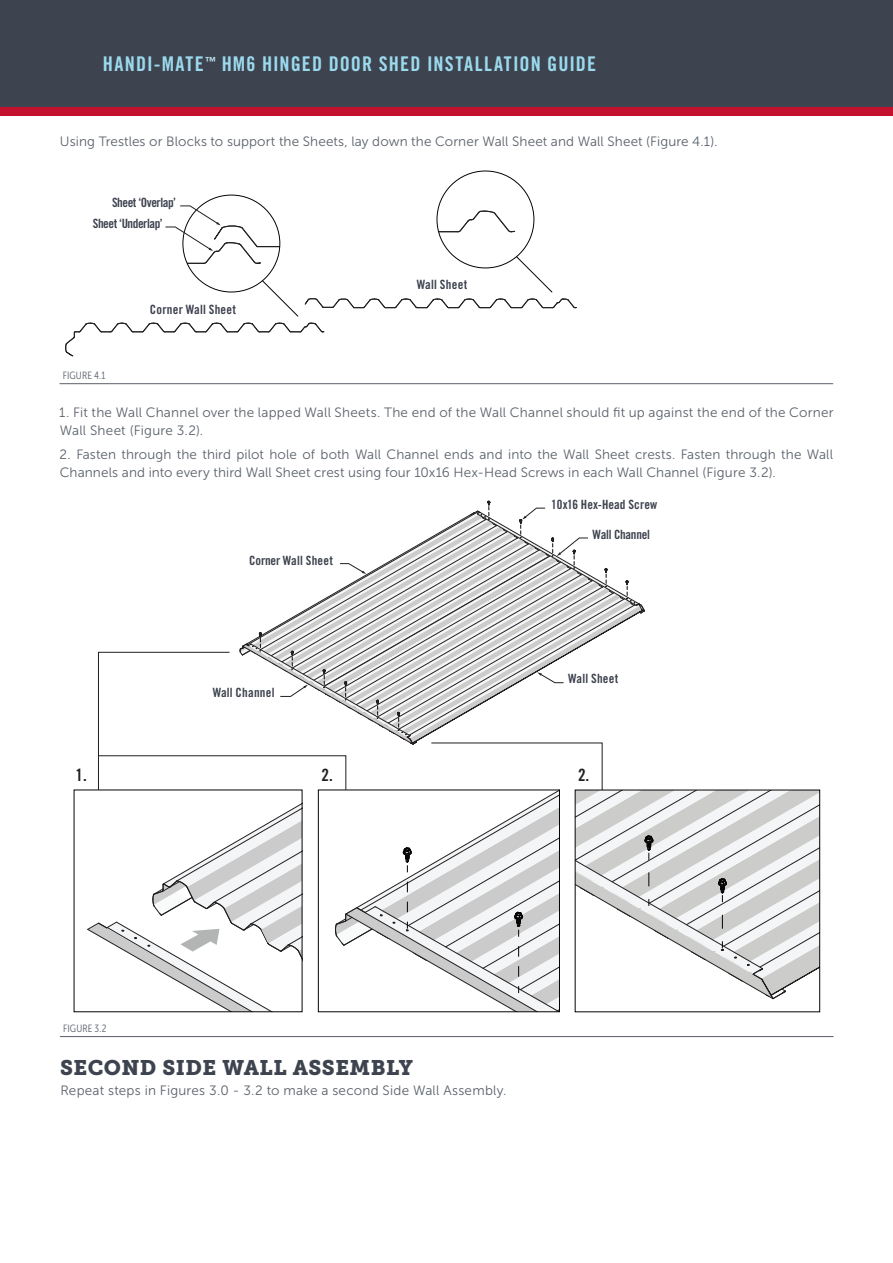
<style>
.page{position:relative;width:893px;height:1263px;background:#fff}
.page>*{position:absolute;margin:0;border:0;box-sizing:border-box;transform-origin:0 0}
.t1{font:21px "Museo Slab 900";letter-spacing:.02em;color:#3e444f}
.t2{font:20.25px "Trade Gothic LT Std Bd Cn 20";letter-spacing:.05em;color:#9bdaee}
.t3{font:16.95px "Trade Gothic LT Std Bd Cn 20";color:#231f20}
.Body_Text{font:13.5px/18px "Museo Sans 300";letter-spacing:.01em;color:#5a616a}
.t4{font:12.75px "Trade Gothic LT Std Bd Cn 20";color:#3d424e}
.t5{font:12.75px "Trade Gothic LT Std Bd Cn 20";letter-spacing:-.035em;color:#3d424e}
.t6{font:12.75px "Trade Gothic LT Std Bd Cn 20";letter-spacing:-.02em;color:#3d424e}
.t7{font:10.5px "Museo Sans Cond 300";letter-spacing:.02em;color:#595f6a}
</style>
<div class="page">
<div style="left:0;top:0;width:893px;height:107px;background:#3e444f"></div>
<div style="left:0;top:107px;width:893px;height:9px;background:#c3102e"></div>
<hr style="left:60px;top:383px;width:773px;height:1px;background:#595f6a">
<svg style="left:65px;top:205px;width:512px;height:152px"></svg>
<svg style="left:87px;top:501px;width:733px;height:511px"></svg>
<hr style="left:60px;top:1036px;width:774px;height:1px;background:#595f6a">
<h2 class="t2" style="left:103px;top:51px;width:495px">HANDI-MATE<sup>™</sup> HM6 HINGED DOOR SHED INSTALLATION GUIDE</h2>
<p class="Body_Text" style="left:60px;top:133px;width:659px">Using Trestles or Blocks to support the Sheets, lay down the Corner Wall Sheet and Wall Sheet (Figure 4.1).</p>
<p class="t5" style="left:112px;top:194px;width:65px">Sheet ‘Overlap’</p>
<p class="t5" style="left:93px;top:215px;width:71px">Sheet ‘Underlap’</p>
<p class="t7" style="left:63px;top:369px;width:44px">FIGURE 4.1</p>
<p class="t4" style="left:150px;top:301px;width:88px">Corner Wall Sheet</p>
<p class="t4" style="left:417px;top:277px;width:52px">Wall Sheet</p>
<p class="Body_Text" style="left:59px;top:403px;width:776px">1. Fit the Wall Channel over the lapped Wall Sheets. The end of the Wall Channel should fit up against the end of the Corner<br>Wall Sheet (Figure 3.2).</p>
<p class="Body_Text" style="left:59px;top:445px;width:775px">2. Fasten through the third pilot hole of both Wall Channel ends and into the Wall Sheet crests. Fasten through the Wall<br>Channels and into every third Wall Sheet crest using four 10x16 Hex-Head Screws in each Wall Channel (Figure 3.2).</p>
<p class="t4" style="left:551px;top:497px;width:108px">10x16 Hex-Head Screw</p>
<p class="t4" style="left:249px;top:552px;width:85px">Corner Wall Sheet</p>
<p class="t4" style="left:213px;top:685px;width:63px">Wall Channel</p>
<p class="t6" style="left:593px;top:527px;width:59px">Wall Channel</p>
<p class="t4" style="left:568px;top:671px;width:52px">Wall Sheet</p>
<p class="t3" style="left:76px;top:765px;width:13px">1.</p>
<p class="t3" style="left:322px;top:765px;width:13px">2.</p>
<p class="t3" style="left:578px;top:765px;width:13px">2.</p>
<p class="t7" style="left:63px;top:1022px;width:45px">FIGURE 3.2</p>
<p class="t1" style="left:60px;top:1055px;width:354px">SECOND SIDE WALL ASSEMBLY</p>
<p class="Body_Text" style="left:60px;top:1081px;width:448px">Repeat steps in Figures 3.0 - 3.2 to make a second Side Wall Assembly.</p>
</div>
